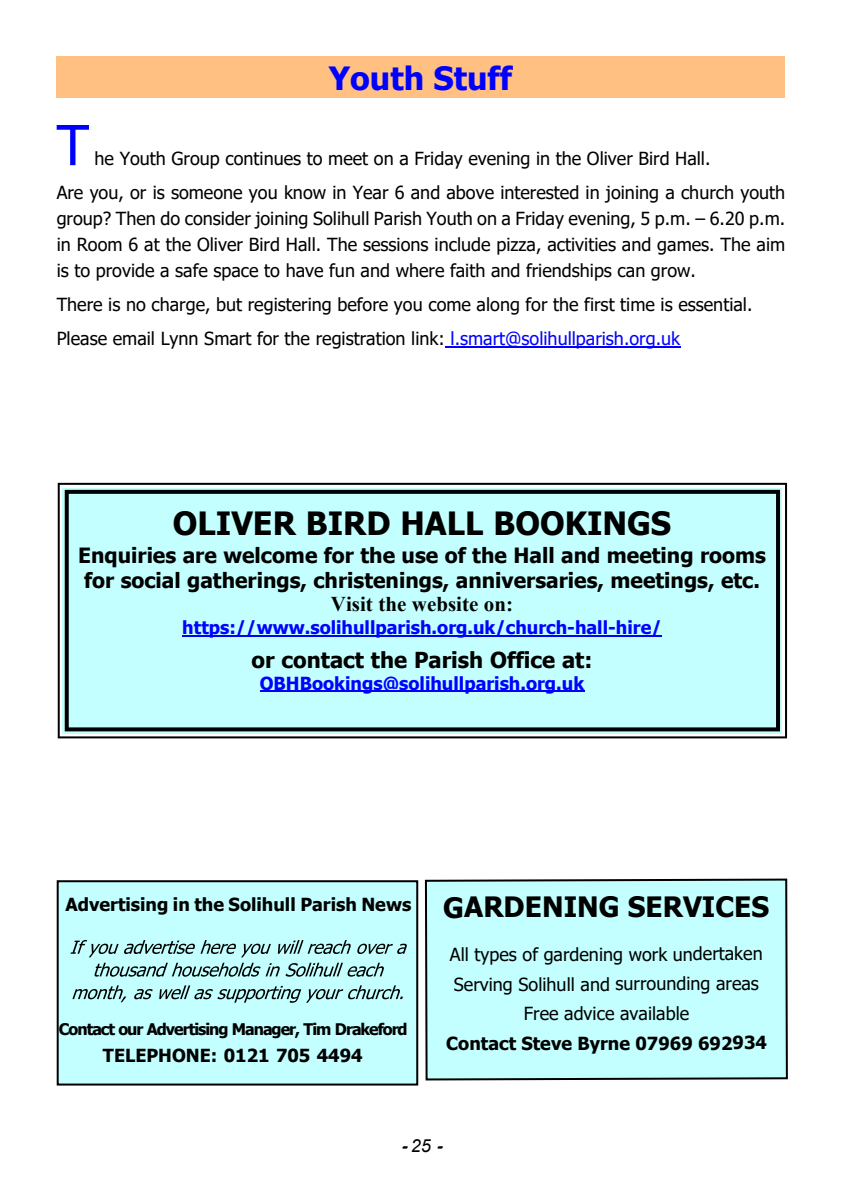
<style>
.page{position:relative;width:842px;height:1191px;background:#fff}
.page>*{position:absolute;margin:0;border:0;box-sizing:border-box;transform-origin:0 0}
.t1{font:55.2px "Tahoma";color:#00f}
.t2{font:700 32px "Tahoma";color:#000}
.t3{font:700 32px "Tahoma";color:#00f}
.t4{font:700 28px "Tahoma";letter-spacing:-.005em;color:#000}
.t5{font:700 22px "Tahoma";color:#000}
.t6{font:700 21px/25.4px "Tahoma";color:#000}
.t7{font:700 21px "Times New Roman";color:#000}
.t8{font:18px/34px "Tahoma";color:#000}
.t9{font:700 18px "Tahoma";color:#00f}
.t10{font:700 18px "Tahoma";color:#000}
.t11{font:italic 18px "Arial";color:#000}
.t12{font:700 16px "Tahoma";letter-spacing:-.06em;color:#000}
.s1{color:#00f}
</style>
<div class="page">
<svg style="left:402px;top:1146px;width:6px;height:2px"></svg>
<div style="left:56px;top:57px;width:729px;height:41px;background:#ffc081"></div>
<hr style="left:445px;top:346px;width:235px;height:1px;background:#00f">
<svg style="left:58px;top:483px;width:729px;height:255px;background:#b8eeef"></svg>
<hr style="left:182px;top:635px;width:480px;height:1px;background:#00f">
<hr style="left:260px;top:690px;width:324px;height:1px;background:#00f">
<div style="left:424px;top:878px;width:364px;height:203px;background:#c3ffff"></div>
<div style="left:57px;top:880px;width:361px;height:205px;background:#c3ffff;border:2px solid #000"></div>
<svg style="left:70px;top:940px;width:337px;height:36px"></svg>
<svg style="left:72px;top:985px;width:54px;height:17px"></svg>
<svg style="left:134px;top:989px;width:19px;height:10px"></svg>
<svg style="left:159px;top:985px;width:244px;height:17px"></svg>
<h2 class="t3" style="left:329px;top:65px;width:185px">Youth Stuff</h2>
<h1 class="t1" style="left:57px;top:123px;width:34px">T</h1>
<p class="t8" style="left:57px;top:143px;width:730px;text-indent:38px">he Youth Group continues to meet on a Friday evening in the Oliver Bird Hall.<br>Are you, or is someone you know in Year 6 and above interested in joining a church youth</p>
<p class="t8" style="left:57px;top:207px;width:730px;line-height:26px;text-align:justify">group? Then do consider joining Solihull Parish Youth on a Friday evening, 5 p.m. – 6.20 p.m. in Room 6 at the Oliver Bird Hall. The sessions include pizza, activities and games. The aim is to provide a safe space to have fun and where faith and friendships can grow.</p>
<p class="t8" style="left:57px;top:289px;width:697px">There is no charge, but registering before you come along for the first time is essential.<br>Please email Lynn Smart for the registration link: <span class="s1">l.smart@solihullparish.org.uk</span></p>
<h2 class="t2" style="left:173px;top:510px;width:500px">OLIVER BIRD HALL BOOKINGS</h2>
<p class="t6" style="left:78px;top:544px;width:689px">Enquiries are welcome for the use of the Hall and meeting rooms for social gatherings, christenings, anniversaries, meetings, etc.</p>
<p class="t7" style="left:331px;top:597px;width:184px">Visit the website on:</p>
<p class="t9" style="left:182px;top:620px;width:481px">https://www.solihullparish.org.uk/church-hall-hire/</p>
<p class="t5" style="left:252px;top:651px;width:342px">or contact the Parish Office at:</p>
<p class="t9" style="left:260px;top:676px;width:326px">OBHBookings@solihullparish.org.uk</p>
<p class="t10" style="left:65px;top:897px;width:347px">Advertising in the Solihull Parish News</p>
<p class="t12" style="left:59px;top:1023px;width:350px">Contact our Advertising Manager, Tim Drakeford</p>
<p class="t10" style="left:103px;top:1048px;width:261px">TELEPHONE: 0121 705 4494</p>
<h3 class="t4" style="left:443px;top:895px;width:327px">GARDENING SERVICES</h3>
<p class="t8" style="left:450px;top:941px;width:314px;line-height:29.6px;text-align:center">All types of gardening work undertaken<br>Serving Solihull and surrounding areas<br>Free advice available</p>
<p class="t10" style="left:446px;top:1036px;width:322px">Contact Steve Byrne 07969 692934</p>
<p class="t11" style="left:411px;top:1139px;width:22px">25</p>
</div>
